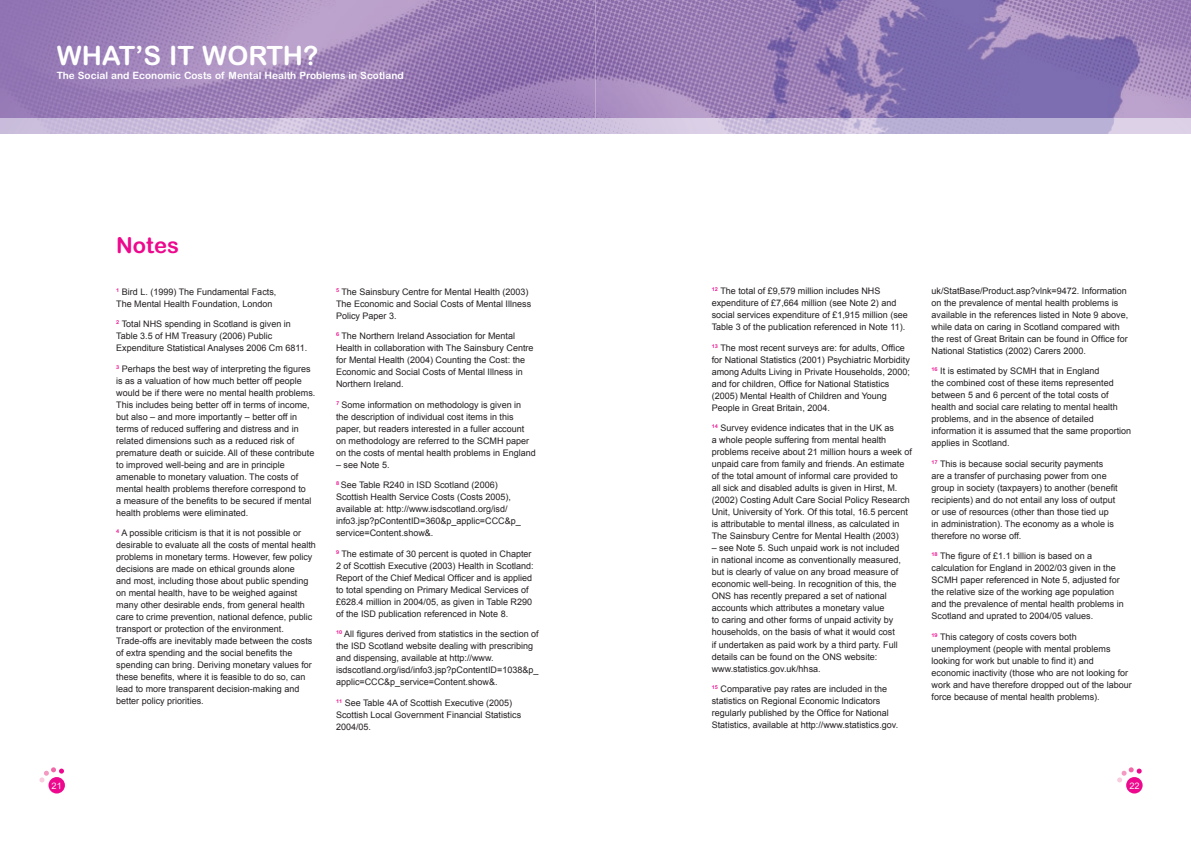
<style>
.page{position:relative;width:1191px;height:842px;background:#fff}
.page>*{position:absolute;margin:0;border:0;box-sizing:border-box;transform-origin:0 0}
.t1{font:700 26.6px "Arial Rounded MT";color:#fff}
.t2{font:700 22px "Arial Rounded MT";color:#ed088d}
.t3{font:700 10.1px "Arial Rounded MT";color:#fff}
.t4{font:9px/12px "Arial";color:#231f20}
.t5{font:9px "Arial Rounded MT";color:#fff}
</style>
<div class="page">
<img style="left:0;top:0;width:1191px;height:118px">
<img style="left:0;top:118px;width:595px;height:15px">
<div style="left:48px;top:777px;width:17px;height:16px;background:#ed088d;border-radius:50%"></div>
<svg style="left:39px;top:767px;width:25px;height:15px"></svg>
<img style="left:595px;top:118px;width:596px;height:15px">
<div style="left:1126px;top:777px;width:16px;height:16px;background:#ed088d;border-radius:50%"></div>
<svg style="left:1117px;top:767px;width:24px;height:15px"></svg>
<h1 class="t1" style="left:57px;top:40px;width:263px">WHAT’S IT WORTH?</h1>
<p class="t3" style="left:57px;top:69px;width:348px">The Social and Economic Costs of Mental Health Problems in Scotland</p>
<p class="t5" style="left:52px;top:780px;width:12px">21</p>
<h2 class="t2" style="left:116px;top:232px;width:64px">Notes</h2>
<p class="t4" style="left:116px;top:286px;width:162px"><sup>1</sup> Bird L. (1999) The Fundamental Facts,<br>The Mental Health Foundation, London</p>
<p class="t4" style="left:116px;top:318px;width:192px"><sup>2</sup> Total NHS spending in Scotland is given in<br>Table 3.5 of HM Treasury (2006) Public<br>Expenditure Statistical Analyses 2006 Cm 6811.</p>
<p class="t4" style="left:116px;top:363px;width:201px"><sup>3</sup> Perhaps the best way of interpreting the figures is as a valuation of how much better off people would be if there were no mental health problems.<br>This includes being better off in terms of income, but also – and more importantly – better off in terms of reduced suffering and distress and in related dimensions such as a reduced risk of premature death or suicide. All of these contribute to improved well-being and are in principle amenable to monetary valuation. The costs of mental health problems therefore correspond to<br>a measure of the benefits to be secured if mental health problems were eliminated.</p>
<p class="t4" style="left:116px;top:527px;width:201px"><sup>4</sup> A possible criticism is that it is not possible or desirable to evaluate all the costs of mental health problems in monetary terms. However, few policy decisions are made on ethical grounds alone<br>and most, including those about public spending on mental health, have to be weighed against many other desirable ends, from general health care to crime prevention, national defence, public transport or protection of the environment.<br>Trade-offs are inevitably made between the costs of extra spending and the social benefits the spending can bring. Deriving monetary values for these benefits, where it is feasible to do so, can lead to more transparent decision-making and better policy priorities.</p>
<p class="t4" style="left:336px;top:286px;width:197px"><sup>5</sup> The Sainsbury Centre for Mental Health (2003)<br>The Economic and Social Costs of Mental Illness<br>Policy Paper 3.</p>
<p class="t4" style="left:336px;top:330px;width:199px"><sup>6</sup> The Northern Ireland Association for Mental Health in collaboration with The Sainsbury Centre for Mental Health (2004) Counting the Cost: the Economic and Social Costs of Mental Illness in Northern Ireland.</p>
<p class="t4" style="left:336px;top:399px;width:201px"><sup>7</sup> Some information on methodology is given in the description of individual cost items in this paper, but readers interested in a fuller account on methodology are referred to the SCMH paper on the costs of mental health problems in England</p>
<p class="t4" style="left:336px;top:459px;width:55px">– see Note 5.</p>
<p class="t4" style="left:336px;top:479px;width:186px"><sup>8</sup> See Table R240 in ISD Scotland (2006)<br>Scottish Health Service Costs (Costs 2005), available at: http://www.isdscotland.org/isd/ info3.jsp?pContentID=360&amp;p_applic=CCC&amp;p_ service=Content.show&amp;.</p>
<p class="t4" style="left:336px;top:548px;width:199px"><sup>9</sup> The estimate of 30 percent is quoted in Chapter 2 of Scottish Executive (2003) Health in Scotland:<br>Report of the Chief Medical Officer and is applied to total spending on Primary Medical Services of £628.4 million in 2004/05, as given in Table R290 of the ISD publication referenced in Note 8.</p>
<p class="t4" style="left:336px;top:628px;width:204px"><sup>10</sup> All figures derived from statistics in the section of the ISD Scotland website dealing with prescribing and dispensing, available at http://www. isdscotland.org/isd/info3.jsp?pContentID=1038&amp;p_ applic=CCC&amp;p_service=Content.show&amp;.</p>
<p class="t4" style="left:336px;top:697px;width:187px"><sup>11</sup> See Table 4A of Scottish Executive (2005)<br>Scottish Local Government Financial Statistics<br>2004/05.</p>
<p class="t4" style="left:711px;top:285px;width:198px"><sup>12</sup> The total of £9,579 million includes NHS expenditure of £7,664 million (see Note 2) and social services expenditure of £1,915 million (see Table 3 of the publication referenced in Note 11).</p>
<p class="t4" style="left:711px;top:342px;width:200px"><sup>13</sup> The most recent surveys are: for adults, Office for National Statistics (2001) Psychiatric Morbidity among Adults Living in Private Households, 2000; and for children, Office for National Statistics (2005) Mental Health of Children and Young People in Great Britain, 2004.</p>
<p class="t4" style="left:711px;top:422px;width:202px"><sup>14</sup> Survey evidence indicates that in the UK as<br>a whole people suffering from mental health problems receive about 21 million hours a week of unpaid care from family and friends. An estimate of the total amount of informal care provided to<br>all sick and disabled adults is given in Hirst, M. (2002) Costing Adult Care Social Policy Research Unit, University of York. Of this total, 16.5 percent is attributable to mental illness, as calculated in The Sainsbury Centre for Mental Health (2003)</p>
<p class="t4" style="left:711px;top:542px;width:191px">– see Note 5. Such unpaid work is not included in national income as conventionally measured, but is clearly of value on any broad measure of economic well-being. In recognition of this, the ONS has recently prepared a set of national accounts which attributes a monetary value<br>to caring and other forms of unpaid activity by households, on the basis of what it would cost if undertaken as paid work by a third party. Full details can be found on the ONS website: www.statistics.gov.uk/hhsa.</p>
<p class="t4" style="left:711px;top:683px;width:188px"><sup>15</sup> Comparative pay rates are included in the statistics on Regional Economic Indicators regularly published by the Office for National Statistics, available at http://www.statistics.gov.</p>
<p class="t4" style="left:931px;top:285px;width:198px">uk/StatBase/Product.asp?vlnk=9472. Information on the prevalence of mental health problems is available in the references listed in Note 9 above, while data on caring in Scotland compared with the rest of Great Britain can be found in Office for National Statistics (2002) Carers 2000.</p>
<p class="t4" style="left:931px;top:365px;width:201px"><sup>16</sup> It is estimated by SCMH that in England<br>the combined cost of these items represented between 5 and 6 percent of the total costs of health and social care relating to mental health problems, and in the absence of detailed information it is assumed that the same proportion applies in Scotland.</p>
<p class="t4" style="left:931px;top:458px;width:188px"><sup>17</sup> This is because social security payments are a transfer of purchasing power from one group in society (taxpayers) to another (benefit recipients) and do not entail any loss of output or use of resources (other than those tied up in administration). The economy as a whole is therefore no worse off.</p>
<p class="t4" style="left:931px;top:550px;width:194px"><sup>18</sup> The figure of £1.1 billion is based on a calculation for England in 2002/03 given in the SCMH paper referenced in Note 5, adjusted for the relative size of the working age population and the prevalence of mental health problems in Scotland and uprated to 2004/05 values.</p>
<p class="t4" style="left:931px;top:631px;width:202px"><sup>19</sup> This category of costs covers both unemployment (people with mental problems looking for work but unable to find it) and economic inactivity (those who are not looking for work and have therefore dropped out of the labour force because of mental health problems).</p>
<p class="t5" style="left:1129px;top:780px;width:12px">22</p>
</div>
